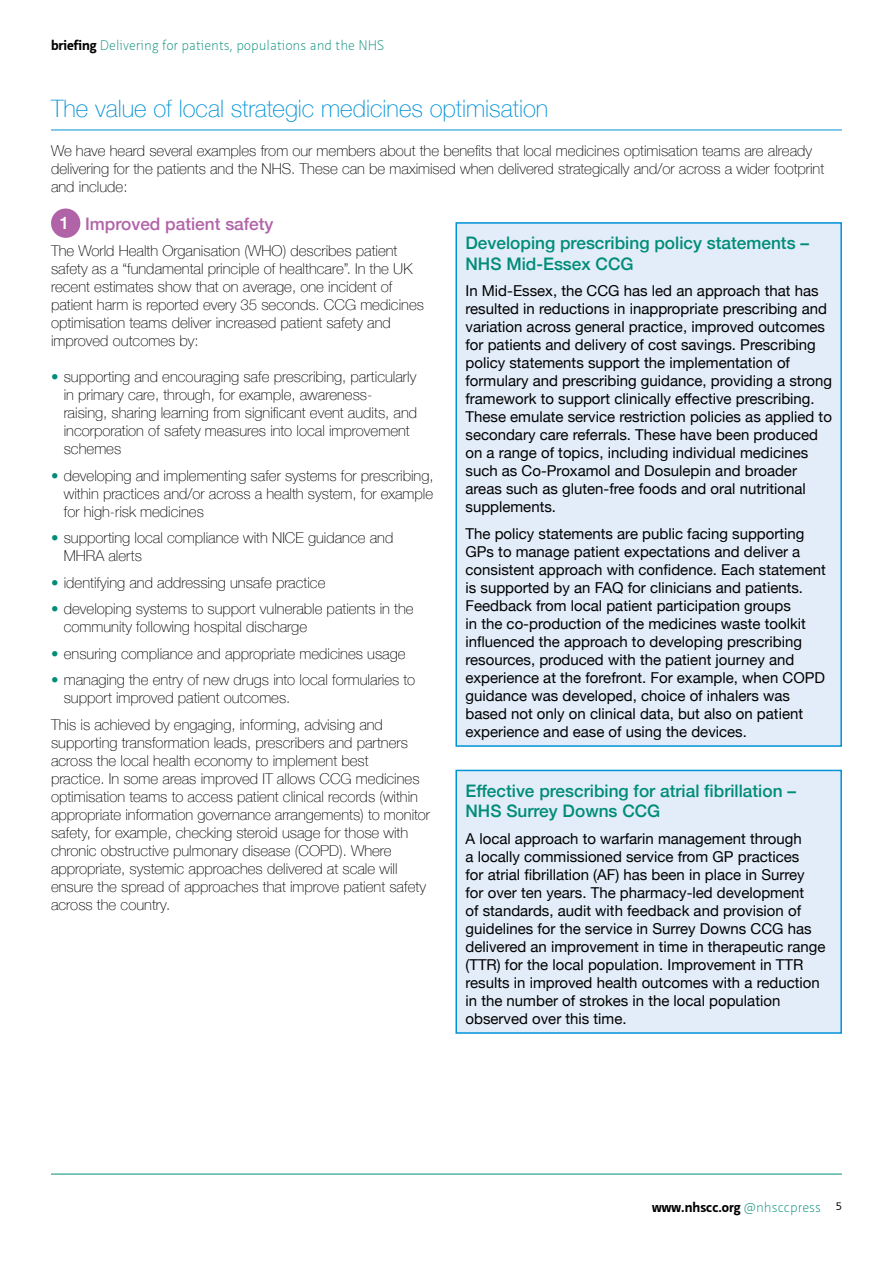
<style>
.page{position:relative;width:893px;height:1263px;background:#fff}
.page>*{position:absolute;margin:0;border:0;box-sizing:border-box;transform-origin:0 0}
.t1{font:100 24px "Helvetica Neue";color:#0092d7}
.t2{font:500 17.25px/20.7px "Helvetica Neue";color:#008c78}
.t3{font:500 17.25px "Helvetica Neue";color:#b163a8}
.t4{font:500 17.25px "Helvetica Neue";color:#fff}
.t5{font:100 15px/18px "Helvetica Neue";color:#000}
.t6{font:15px/18px "Helvetica Neue";color:#000}
.t7{font:100 13.5px "Neue Sans";color:#008c78}
.t8{font:700 13.5px "Neue Sans";color:#000}
.s1{font-weight:700;color:#000}
.s2{color:#008c78}
.s3{font-weight:100;color:#008c78}
.s4{font-weight:400;font-size:10.5px}
</style>
<div class="page">
<hr style="left:51px;top:1174px;width:791px;height:1px;background:#008c78">
<hr style="left:51px;top:130px;width:791px;height:1px;background:#0092d7">
<div style="left:51px;top:208px;width:29px;height:30px;background:#b163a8;border-radius:50%"></div>
<div style="left:456px;top:770px;width:385px;height:263px;background:#e2edf9"></div>
<div style="left:455px;top:770px;width:387px;height:264px;border:2px solid #0092d7"></div>
<div style="left:456px;top:223px;width:385px;height:523px;background:#e2edf9"></div>
<div style="left:455px;top:222px;width:387px;height:525px;border:2px solid #0092d7"></div>
<p class="t7" style="left:51px;top:37px;width:335px"><span class="s1">briefing</span> Delivering for patients, populations and the NHS</p>
<h1 class="t1" style="left:51px;top:90px;width:499px">The value of local strategic medicines optimisation</h1>
<p class="t5" style="left:51px;top:141px;width:775px">We have heard several examples from our members about the benefits that local medicines optimisation teams are already delivering for the patients and the NHS. These can be maximised when delivered strategically and/or across a wider footprint and include:</p>
<p class="t3" style="left:85px;top:210px;width:190px">Improved patient safety</p>
<p class="t5" style="left:51px;top:241px;width:374px">The World Health Organisation (WHO) describes patient safety as a “fundamental principle of healthcare”. In the UK recent estimates show that on average, one incident of patient harm is reported every 35 seconds. CCG medicines optimisation teams deliver increased patient safety and improved outcomes by:</p>
<p class="t5" style="left:64px;top:367px;width:355px;text-indent:-13px"><span class="s2">•</span> supporting and encouraging safe prescribing, particularly in primary care, through, for example, awareness&shy;raising, sharing learning from significant event audits, and incorporation of safety measures into local improvement schemes</p>
<p class="t5" style="left:64px;top:466px;width:371px;text-align:justify;text-indent:-13px"><span class="s2">•</span> developing and implementing safer systems for prescribing, within practices and/or across a health system, for example for high-risk medicines</p>
<p class="t5" style="left:64px;top:528px;width:331px;text-indent:-13px"><span class="s2">•</span> supporting local compliance with NICE guidance and<br>MHRA alerts</p>
<p class="t5" style="left:51px;top:573px;width:276px"><span class="s2">•</span> identifying and addressing unsafe practice</p>
<p class="t5" style="left:64px;top:599px;width:351px;text-indent:-13px"><span class="s2">•</span> developing systems to support vulnerable patients in the community following hospital discharge</p>
<p class="t5" style="left:51px;top:644px;width:356px"><span class="s2">•</span> ensuring compliance and appropriate medicines usage</p>
<p class="t5" style="left:64px;top:670px;width:353px;text-indent:-13px"><span class="s2">•</span> managing the entry of new drugs into local formularies to support improved patient outcomes.</p>
<p class="t5" style="left:51px;top:715px;width:381px">This is achieved by engaging, informing, advising and supporting transformation leads, prescribers and partners across the local health economy to implement best<br>practice. In some areas improved IT allows CCG medicines optimisation teams to access patient clinical records (within appropriate information governance arrangements) to monitor safety, for example, checking steroid usage for those with chronic obstructive pulmonary disease (COPD). Where appropriate, systemic approaches delivered at scale will ensure the spread of approaches that improve patient safety across the country.</p>
<p class="t4" style="left:60px;top:209px;width:11px">1</p>
<p class="t2" style="left:465px;top:231px;width:345px">Developing prescribing policy statements –<br>NHS Mid-Essex CCG</p>
<p class="t6" style="left:465px;top:283px;width:368px">In Mid-Essex, the CCG has led an approach that has resulted in reductions in inappropriate prescribing and variation across general practice, improved outcomes for patients and delivery of cost savings. Prescribing policy statements support the implementation of formulary and prescribing guidance, providing a strong framework to support clinically effective prescribing.<br>These emulate service restriction policies as applied to secondary care referrals. These have been produced on a range of topics, including individual medicines such as Co-Proxamol and Dosulepin and broader areas such as gluten-free foods and oral nutritional supplements.</p>
<p class="t6" style="left:465px;top:525px;width:362px">The policy statements are public facing supporting GPs to manage patient expectations and deliver a consistent approach with confidence. Each statement is supported by an FAQ for clinicians and patients.<br>Feedback from local patient participation groups<br>in the co-production of the medicines waste toolkit influenced the approach to developing prescribing resources, produced with the patient journey and experience at the forefront. For example, when COPD guidance was developed, choice of inhalers was based not only on clinical data, but also on patient experience and ease of using the devices.</p>
<p class="t2" style="left:465px;top:779px;width:332px">Effective prescribing for atrial fibrillation –<br>NHS Surrey Downs CCG</p>
<p class="t6" style="left:465px;top:830px;width:362px">A local approach to warfarin management through<br>a locally commissioned service from GP practices<br>for atrial fibrillation (AF) has been in place in Surrey for over ten years. The pharmacy-led development<br>of standards, audit with feedback and provision of guidelines for the service in Surrey Downs CCG has delivered an improvement in time in therapeutic range (TTR) for the local population. Improvement in TTR results in improved health outcomes with a reduction in the number of strokes in the local population observed over this time.</p>
<p class="t8" style="left:652px;top:1198px;width:191px">www.nhscc.org <span class="s3">@nhsccpress</span> <span class="s4">5</span></p>
</div>
